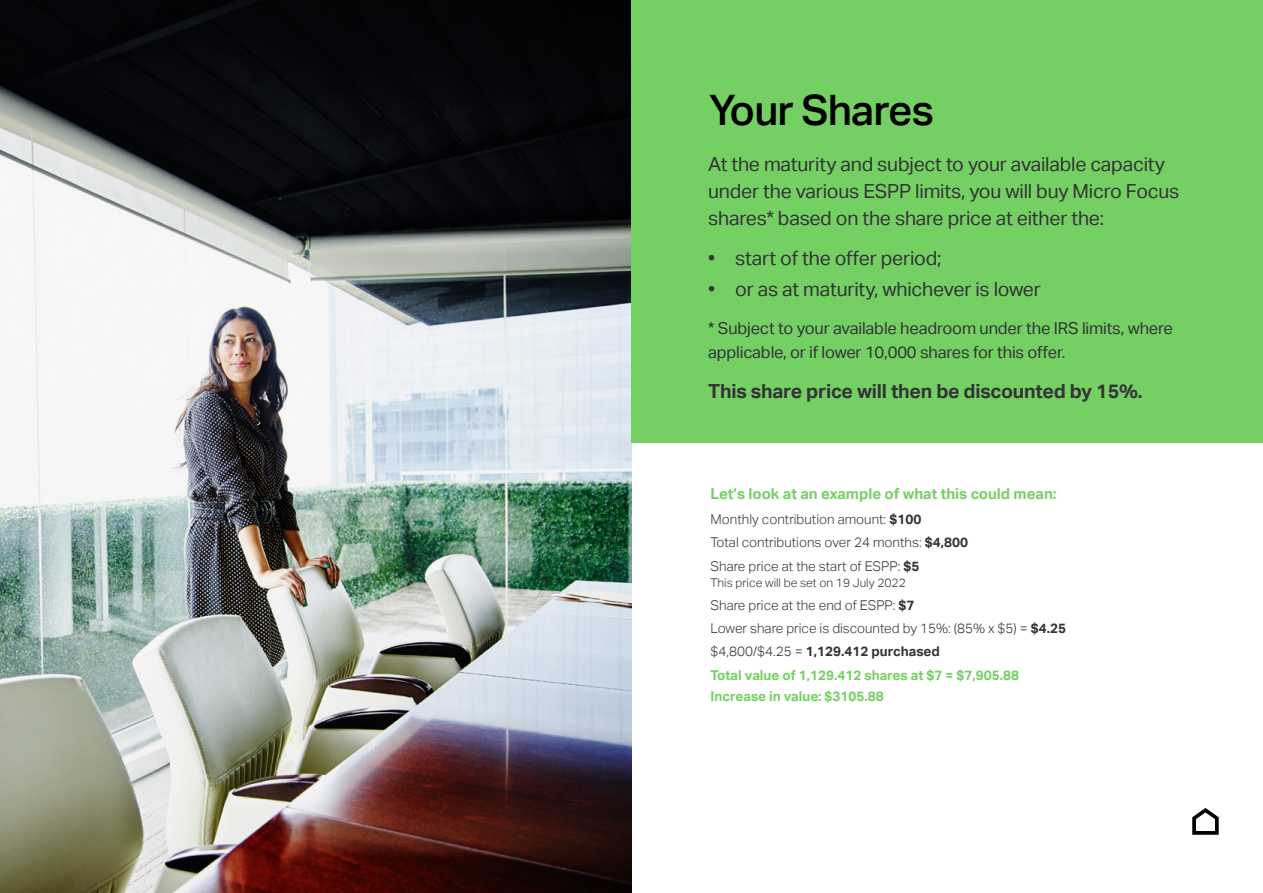
<style>
.page{position:relative;width:1263px;height:893px;background:#fff}
.page>*{position:absolute;margin:0;border:0;box-sizing:border-box;transform-origin:0 0}
.t1{font:500 42px "Aktiv Grotesk";letter-spacing:-.02em;color:#000}
.t2{font:19.5px/27px "Aktiv Grotesk";letter-spacing:-.01em;color:#323435}
.t3{font:700 19.5px "Aktiv Grotesk";letter-spacing:-.01em;color:#323435}
.t4{font:16.5px/24px "Aktiv Grotesk";letter-spacing:-.01em;color:#323435}
.t5{font:700 15px "Aktiv Grotesk";color:#75d064}
.t6{font:300 13.5px/23.1px "Aktiv Grotesk";color:#323435}
.t7{font:700 13.5px "Aktiv Grotesk";color:#75d064}
.t8{font:300 12px "Aktiv Grotesk";color:#323435}
.s1{font-weight:700}
.s2{font-weight:700;color:#75d064}
</style>
<div class="page">
<img style="left:0;top:0;width:631px;height:893px">
<div style="left:631px;top:0;width:632px;height:442px;background:#75d064"></div>
<svg style="left:1192px;top:808px;width:26px;height:27px"></svg>
<h1 class="t1" style="left:709px;top:86px;width:226px">Your Shares</h1>
<h2 class="t2" style="left:708px;top:150px;width:473px">At the maturity and subject to your available capacity under the various ESPP limits, you will buy Micro Focus shares* based on the share price at either the:</h2>
<h2 class="t2" style="left:708px;top:245px;width:235px">• start of the offer period;</h2>
<h2 class="t2" style="left:708px;top:276px;width:334px">• or as at maturity, whichever is lower</h2>
<p class="t4" style="left:708px;top:316px;width:466px">* Subject to your available headroom under the IRS limits, where applicable, or if lower 10,000 shares for this offer.</p>
<h2 class="t3" style="left:708px;top:380px;width:436px">This share price will then be discounted by 15%.</h2>
<p class="t5" style="left:710px;top:485px;width:348px">Let’s look at an example of what this could mean:</p>
<p class="t6" style="left:710px;top:508px;width:259px">Monthly contribution amount: <span class="s1">$100<br></span>Total contributions over 24 months: <span class="s1">$4,800<br></span>Share price at the start of ESPP: <span class="s1">$5</span></p>
<p class="t8" style="left:710px;top:576px;width:197px">This price will be set on 19 July 2022</p>
<p class="t6" style="left:710px;top:594px;width:357px">Share price at the end of ESPP: <span class="s1">$7<br></span>Lower share price is discounted by 15%: (85% x $5) = <span class="s1">$4.25 </span>$4,800/$4.25 = <span class="s1">1,129.412 purchased<br></span><span class="s2">Total value of 1,129.412 shares at $7 = $7,905.88</span></p>
<p class="t7" style="left:710px;top:688px;width:175px">Increase in value: $3105.88</p>
</div>
